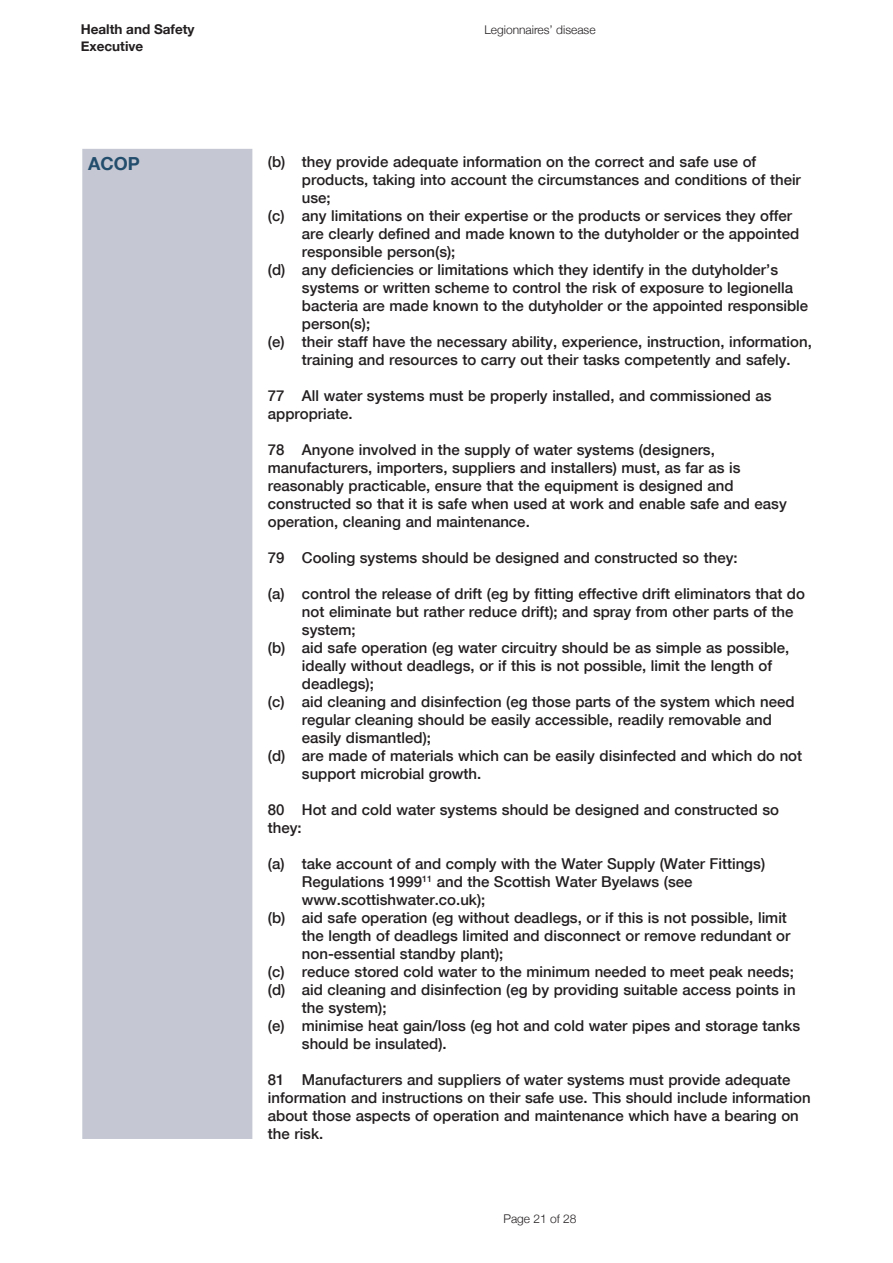
<style>
.page{position:relative;width:893px;height:1263px;background:#fff}
.page>*{position:absolute;margin:0;border:0;box-sizing:border-box;transform-origin:0 0}
.t1{font:700 18px "Helvetica Neue";color:#234d6c}
.t2{font:500 15px/18px "Helvetica Neue";color:#231f20}
.t3{font:700 13.5px/16.5px "Helvetica Neue";color:#231f20}
.t4{font:300 12px "Helvetica Neue";color:#231f20}
</style>
<div class="page">
<div style="left:83px;top:150px;width:169px;height:988px;background:#c5c8d3"></div>
<div style="left:82px;top:149px;width:170px;height:990px;border:2px solid #c5c8d3"></div>
<p class="t3" style="left:81px;top:22px;width:115px">Health and Safety<br>Executive</p>
<p class="t4" style="left:484px;top:20px;width:113px">Legionnaires’ disease</p>
<p class="t1" style="left:88px;top:149px;width:53px">ACOP</p>
<p class="t2" style="left:302px;top:152px;width:500px;text-indent:-34px">(b) they provide adequate information on the correct and safe use of products, taking into account the circumstances and conditions of their use;</p>
<p class="t2" style="left:302px;top:206px;width:499px;text-indent:-34px">(c) any limitations on their expertise or the products or services they offer are clearly defined and made known to the dutyholder or the appointed responsible person(s);</p>
<p class="t2" style="left:302px;top:260px;width:508px;text-indent:-34px">(d) any deficiencies or limitations which they identify in the dutyholder’s systems or written scheme to control the risk of exposure to legionella bacteria are made known to the dutyholder or the appointed responsible person(s);</p>
<p class="t2" style="left:302px;top:332px;width:511px;text-indent:-34px">(e) their staff have the necessary ability, experience, instruction, information, training and resources to carry out their tasks competently and safely.</p>
<p class="t2" style="left:268px;top:386px;width:505px">77 All water systems must be properly installed, and commissioned as appropriate.</p>
<p class="t2" style="left:268px;top:440px;width:520px">78 Anyone involved in the supply of water systems (designers, manufacturers, importers, suppliers and installers) must, as far as is reasonably practicable, ensure that the equipment is designed and constructed so that it is safe when used at work and enable safe and easy operation, cleaning and maintenance.</p>
<p class="t2" style="left:268px;top:548px;width:471px">79 Cooling systems should be designed and constructed so they:</p>
<p class="t2" style="left:302px;top:584px;width:505px;text-indent:-34px">(a) control the release of drift (eg by fitting effective drift eliminators that do not eliminate but rather reduce drift); and spray from other parts of the system;</p>
<p class="t2" style="left:302px;top:638px;width:489px;text-indent:-34px">(b) aid safe operation (eg water circuitry should be as simple as possible, ideally without deadlegs, or if this is not possible, limit the length of deadlegs);</p>
<p class="t2" style="left:302px;top:692px;width:494px;text-indent:-34px">(c) aid cleaning and disinfection (eg those parts of the system which need regular cleaning should be easily accessible, readily removable and easily dismantled);</p>
<p class="t2" style="left:302px;top:746px;width:502px;text-indent:-34px">(d) are made of materials which can be easily disinfected and which do not support microbial growth.</p>
<p class="t2" style="left:268px;top:800px;width:513px">80 Hot and cold water systems should be designed and constructed so they:</p>
<p class="t2" style="left:302px;top:854px;width:465px;text-indent:-34px">(a) take account of and comply with the Water Supply (Water Fittings)<br>Regulations 1999<sup>11</sup> and the Scottish Water Byelaws (see www.scottishwater.co.uk);</p>
<p class="t2" style="left:302px;top:908px;width:490px;text-indent:-34px">(b) aid safe operation (eg without deadlegs, or if this is not possible, limit the length of deadlegs limited and disconnect or remove redundant or non-essential standby plant);</p>
<p class="t2" style="left:268px;top:962px;width:528px">(c) reduce stored cold water to the minimum needed to meet peak needs;</p>
<p class="t2" style="left:302px;top:980px;width:495px;text-indent:-34px">(d) aid cleaning and disinfection (eg by providing suitable access points in the system);</p>
<p class="t2" style="left:302px;top:1016px;width:500px;text-indent:-34px">(e) minimise heat gain/loss (eg hot and cold water pipes and storage tanks should be insulated).</p>
<p class="t2" style="left:268px;top:1070px;width:544px">81 Manufacturers and suppliers of water systems must provide adequate information and instructions on their safe use. This should include information about those aspects of operation and maintenance which have a bearing on the risk.</p>
<p class="t4" style="left:503px;top:1208px;width:75px">Page 21 of 28</p>
</div>
